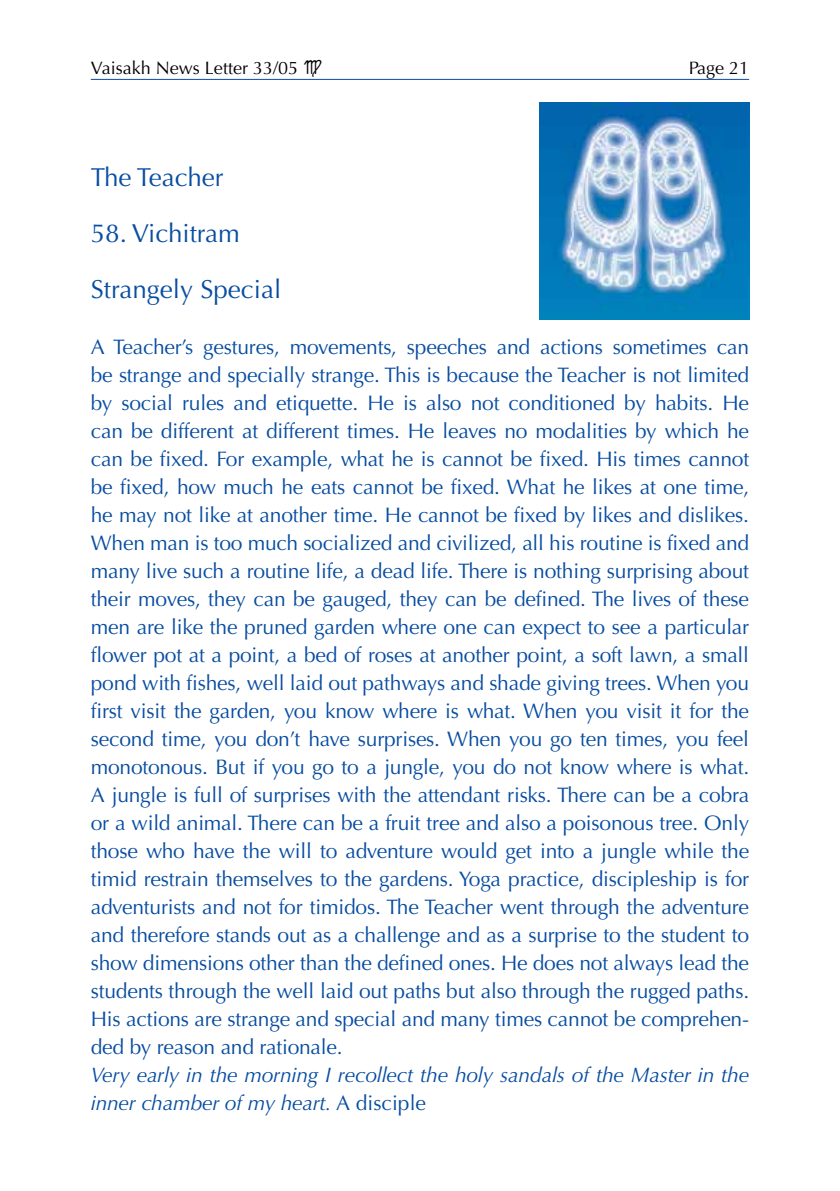
<style>
.page{position:relative;width:840px;height:1191px;background:#fff}
.page>*{position:absolute;margin:0;border:0;box-sizing:border-box;transform-origin:0 0}
.t1{font:26px/56px "Optima";color:#084da1}
.t2{font:21px/28px "Optima";letter-spacing:-.01em;color:#084da1;text-align:justify}
.t3{font:italic 21px/28px "Optima";letter-spacing:-.01em;color:#084da1}
.t4{font:18px "Optima";color:#000}
.s1{font-family:"Glyphs"}
.s2{font-style:normal}
</style>
<div class="page">
<hr style="left:91px;top:79px;width:657px;height:1px;background:#084da1">
<img style="left:539px;top:102px;width:209px;height:217px">
<p class="t4" style="left:91px;top:57px;width:233px">Vaisakh News Letter 33/05 <span class="s1">6</span></p>
<p class="t4" style="left:688px;top:57px;width:62px">Page 21</p>
<p class="t1" style="left:91px;top:149px;width:134px">The Teacher</p>
<p class="t1" style="left:91px;top:205px;width:192px">58. Vichitram<br>Strangely Special</p>
<p class="t2" style="left:91px;top:333px;width:659px">A Teacher’s gestures, movements, speeches and actions sometimes can be strange and specially strange. This is because the Teacher is not limited by social rules and etiquette. He is also not conditioned by habits. He can be different at different times. He leaves no modalities by which he can be fixed. For example, what he is cannot be fixed. His times cannot be fixed, how much he eats cannot be fixed. What he likes at one time, he may not like at another time. He cannot be fixed by likes and dislikes.<br>When man is too much socialized and civilized, all his routine is fixed and many live such a routine life, a dead life. There is nothing surprising about their moves, they can be gauged, they can be defined. The lives of these men are like the pruned garden where one can expect to see a particular flower pot at a point, a bed of roses at another point, a soft lawn, a small pond with fishes, well laid out pathways and shade giving trees. When you first visit the garden, you know where is what. When you visit it for the second time, you don’t have surprises. When you go ten times, you feel monotonous. But if you go to a jungle, you do not know where is what.<br>A jungle is full of surprises with the attendant risks. There can be a cobra or a wild animal. There can be a fruit tree and also a poisonous tree. Only those who have the will to adventure would get into a jungle while the timid restrain themselves to the gardens. Yoga practice, discipleship is for adventurists and not for timidos. The Teacher went through the adventure and therefore stands out as a challenge and as a surprise to the student to show dimensions other than the defined ones. He does not always lead the students through the well laid out paths but also through the rugged paths.<br>His actions are strange and special and many times cannot be comprehen&shy;ded by reason and rationale.</p>
<p class="t3" style="left:91px;top:1061px;width:659px">Very early in the morning I recollect the holy sandals of the Master in the inner chamber of my heart. <span class="s2">A disciple</span></p>
</div>
